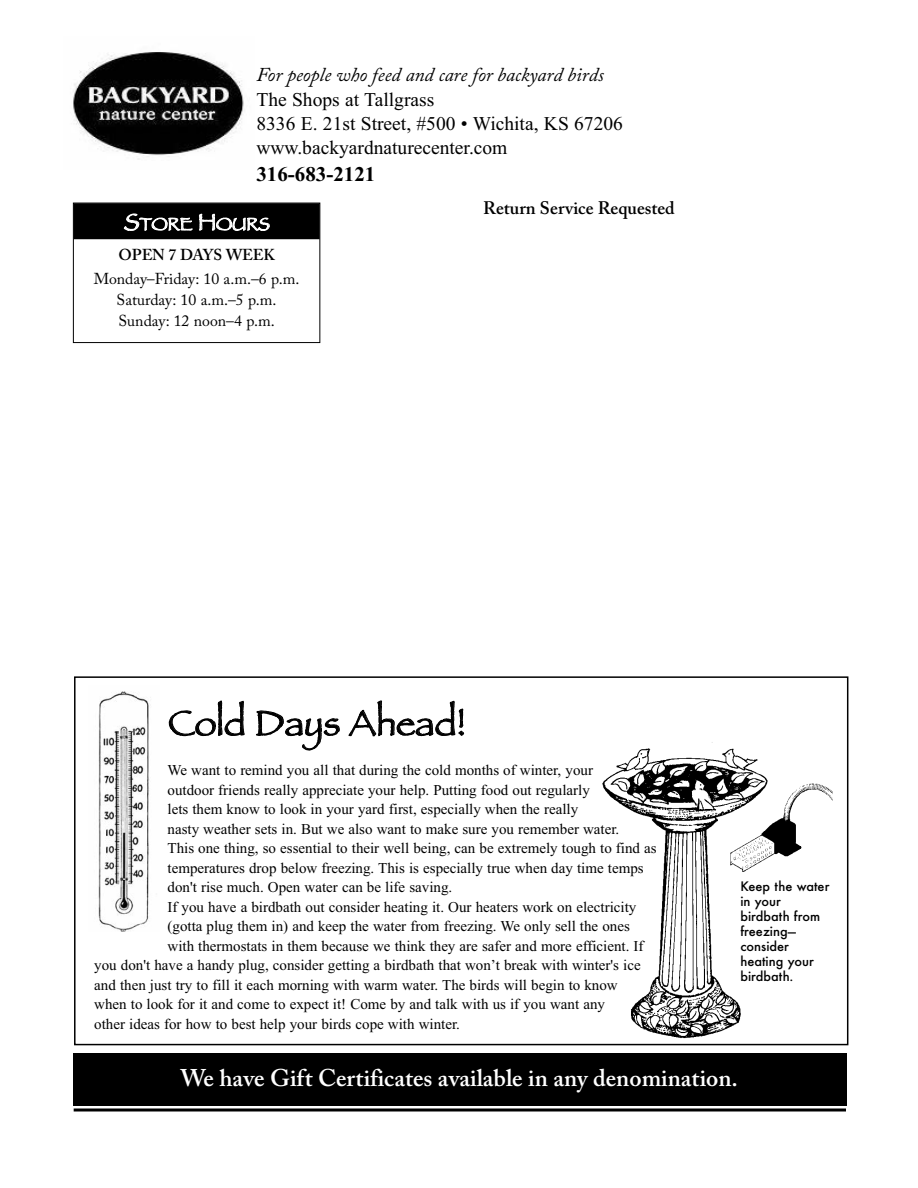
<style>
.page{position:relative;width:918px;height:1188px;background:#fff}
.page>*{position:absolute;margin:0;border:0;box-sizing:border-box;transform-origin:0 0}
.t1{font:36px "Papyrus";color:#000}
.t2{font:600 24px "Adobe Caslon Pro";color:#fff}
.t3{font:700 21px "Times New Roman";color:#000}
.t4{font:19.5px/24px "Times New Roman";color:#000}
.t5{font:italic 19.5px "Adobe Caslon Pro";color:#000}
.t6{font:600 18px "Adobe Caslon Pro";color:#000}
.t7{font:18px "Papyrus";letter-spacing:-.015em;color:#fff}
.t8{font:15.75px/21px "Adobe Caslon Pro";color:#000;text-align:center}
.t9{font:600 15.75px "Adobe Caslon Pro";letter-spacing:-.015em;color:#000}
.t10{font:15px "Times New Roman";color:#000}
.t11{font:500 12.75px/15px "Futura";color:#000}
.s1{font-size:24px}
</style>
<div class="page">
<svg style="left:74px;top:1108px;width:772px;height:4px;background:#3f3f3f"></svg>
<div style="left:73px;top:203px;width:247px;height:140px;border:1px solid #000"></div>
<div style="left:74px;top:203px;width:246px;height:36px;background:#000"></div>
<img style="left:73px;top:52px;width:171px;height:108px">
<div style="left:74px;top:676px;width:774px;height:369px;border:2px solid #000"></div>
<img style="left:787px;top:776px;width:60px;height:110px">
<img style="left:98px;top:691px;width:52px;height:240px">
<img style="left:588px;top:742px;width:199px;height:304px">
<div style="left:73px;top:1053px;width:774px;height:52px;background:#000"></div>
<h3 class="t5" style="left:256px;top:68px;width:349px">For people who feed and care for backyard birds</h3>
<h3 class="t4" style="left:256px;top:88px;width:368px">The Shops at Tallgrass<br>8336 E. 21st Street, #500 • Wichita, KS 67206 www.backyardnaturecenter.com</h3>
<h3 class="t3" style="left:256px;top:162px;width:120px">316-683-2121</h3>
<p class="t6" style="left:483px;top:201px;width:193px">Return Service Requested</p>
<p class="t7" style="left:124px;top:213px;width:147px"><span class="s1">S</span>TORE <span class="s1">H</span>OURS</p>
<p class="t9" style="left:118px;top:249px;width:158px">OPEN 7 DAYS WEEK</p>
<p class="t8" style="left:94px;top:270px;width:207px">Monday–Friday: 10 a.m.–6 p.m.<br>Saturday: 10 a.m.–5 p.m.<br>Sunday: 12 noon–4 p.m.</p>
<h1 class="t1" style="left:168px;top:701px;width:299px">Cold Days Ahead!</h1>
<p class="t10" style="left:168px;top:761px;width:427px">We want to remind you all that during the cold months of winter, your</p>
<p class="t10" style="left:168px;top:781px;width:424px">outdoor friends really appreciate your help. Putting food out regularly</p>
<p class="t10" style="left:168px;top:800px;width:412px">lets them know to look in your yard first, especially when the really</p>
<p class="t10" style="left:168px;top:820px;width:453px">nasty weather sets in. But we also want to make sure you remember water.</p>
<p class="t10" style="left:168px;top:839px;width:491px">This one thing, so essential to their well being, can be extremely tough to find as</p>
<p class="t10" style="left:168px;top:859px;width:478px">temperatures drop below freezing. This is especially true when day time temps</p>
<p class="t10" style="left:168px;top:878px;width:286px">don't rise much. Open water can be life saving.</p>
<p class="t10" style="left:168px;top:898px;width:470px">If you have a birdbath out consider heating it. Our heaters work on electricity</p>
<p class="t10" style="left:168px;top:917px;width:464px">(gotta plug them in) and keep the water from freezing. We only sell the ones</p>
<p class="t10" style="left:168px;top:937px;width:478px">with thermostats in them because we think they are safer and more efficient. If</p>
<p class="t10" style="left:94px;top:956px;width:548px">you don't have a handy plug, consider getting a birdbath that won’t break with winter's ice</p>
<p class="t10" style="left:94px;top:976px;width:525px">and then just try to fill it each morning with warm water. The birds will begin to know</p>
<p class="t10" style="left:94px;top:995px;width:512px">when to look for it and come to expect it! Come by and talk with us if you want any</p>
<p class="t10" style="left:94px;top:1015px;width:367px">other ideas for how to best help your birds cope with winter.</p>
<p class="t11" style="left:740px;top:879px;width:90px">Keep the water in your birdbath from freezing— consider heating your birdbath.</p>
<h2 class="t2" style="left:181px;top:1069px;width:559px">We have Gift Certificates available in any denomination.</h2>
</div>
